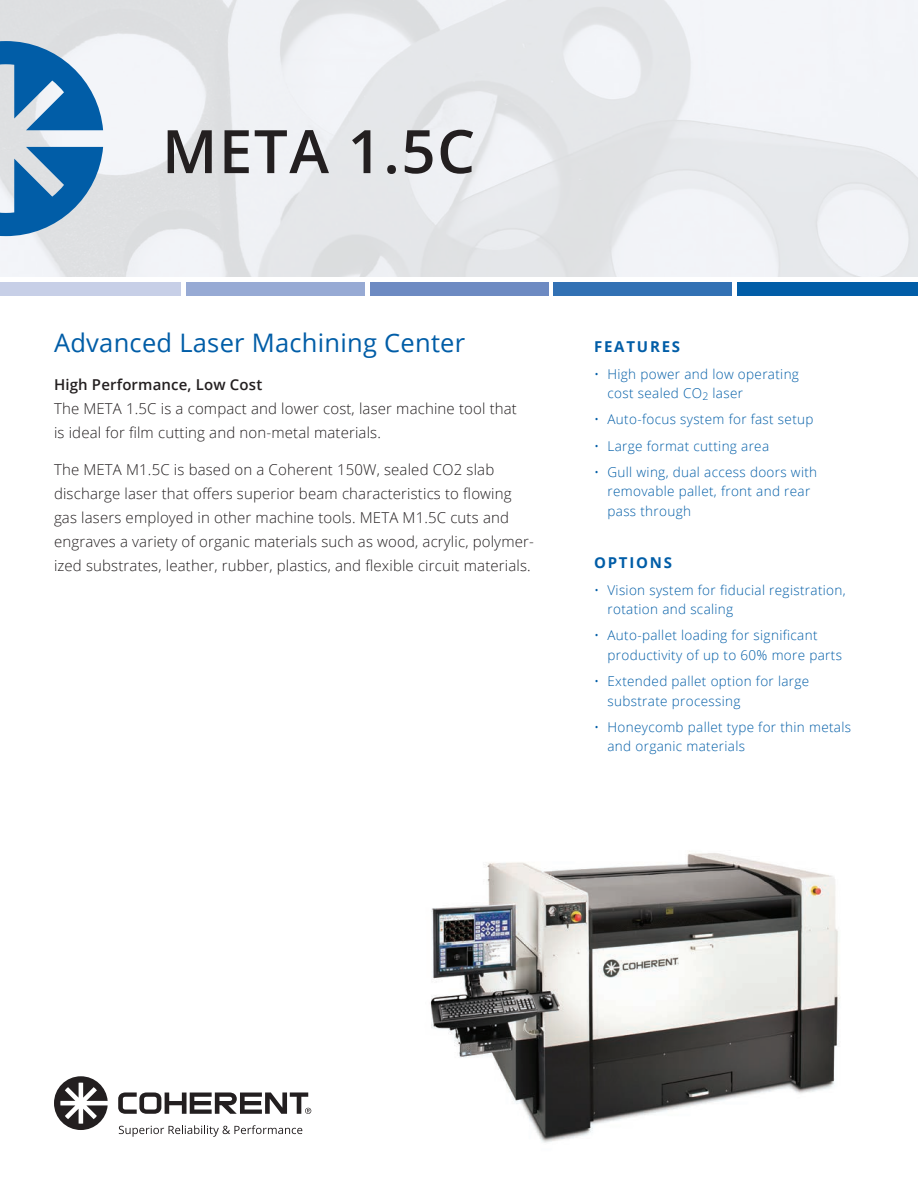
<style>
.page{position:relative;width:918px;height:1188px;background:#fff}
.page>*{position:absolute;margin:0;border:0;box-sizing:border-box;transform-origin:0 0}
.t1{font:600 60px "Open Sans";letter-spacing:.025em;color:#231f20}
.Body{font:25.5px "Open Sans";letter-spacing:.01em;color:#015da7}
.Body-2{font:300 15px/24px "Open Sans";letter-spacing:.01em;color:#231f20}
.Bullets{font:700 15px "Open Sans";letter-spacing:.12em;color:#015da7}
.Bullets-2{font:300 13.5px/19.5px "Open Sans";letter-spacing:.025em;color:#015da7}
.s1{font-weight:600}
</style>
<div class="page">
<div style="left:553px;top:282px;width:179px;height:13px;background:#3271b4"></div>
<div style="left:370px;top:282px;width:178px;height:13px;background:#6d8ac2"></div>
<div style="left:737px;top:282px;width:181px;height:13px;background:#015da7"></div>
<div style="left:0;top:282px;width:181px;height:13px;background:#c7cfe7"></div>
<div style="left:186px;top:282px;width:179px;height:13px;background:#97aad4"></div>
<svg style="left:0;top:41px;width:103px;height:195px"></svg>
<svg style="left:119px;top:1125px;width:183px;height:12px"></svg>
<svg style="left:118px;top:1092px;width:193px;height:22px"></svg>
<svg style="left:54px;top:1076px;width:54px;height:54px"></svg>
<img style="left:431px;top:853px;width:406px;height:283px">
<p class="t1" style="left:162px;top:110px;width:315px">META 1.5C</p>
<p class="Body" style="left:54px;top:326px;width:413px">Advanced Laser Machining Center</p>
<p class="Body-2" style="left:54px;top:372px;width:464px"><span class="s1">High Performance, Low Cost<br></span>The META 1.5C is a compact and lower cost, laser machine tool that is ideal for film cutting and non-metal materials.</p>
<p class="Body-2" style="left:54px;top:458px;width:481px">The META M1.5C is based on a Coherent 150W, sealed CO2 slab discharge laser that offers superior beam characteristics to flowing gas lasers employed in other machine tools. META M1.5C cuts and engraves a variety of organic materials such as wood, acrylic, polymer&shy;ized substrates, leather, rubber, plastics, and flexible circuit materials.</p>
<p class="Bullets" style="left:594px;top:336px;width:88px">FEATURES</p>
<p class="Bullets-2" style="left:608px;top:364px;width:193px;text-indent:-14px">• High power and low operating cost sealed CO<sub>2</sub> laser</p>
<p class="Bullets-2" style="left:594px;top:409px;width:221px">• Auto-focus system for fast setup</p>
<p class="Bullets-2" style="left:594px;top:436px;width:177px">• Large format cutting area</p>
<p class="Bullets-2" style="left:608px;top:462px;width:211px;text-indent:-14px">• Gull wing, dual access doors with removable pallet, front and rear pass through</p>
<p class="Bullets" style="left:594px;top:552px;width:80px">OPTIONS</p>
<p class="Bullets-2" style="left:608px;top:580px;width:240px;text-indent:-14px">• Vision system for fiducial registration, rotation and scaling</p>
<p class="Bullets-2" style="left:608px;top:625px;width:236px;text-indent:-14px">• Auto-pallet loading for significant productivity of up to 60% more parts</p>
<p class="Bullets-2" style="left:608px;top:671px;width:203px;text-indent:-14px">• Extended pallet option for large substrate processing</p>
<p class="Bullets-2" style="left:608px;top:717px;width:245px;text-indent:-14px">• Honeycomb pallet type for thin metals and organic materials</p>
</div>
